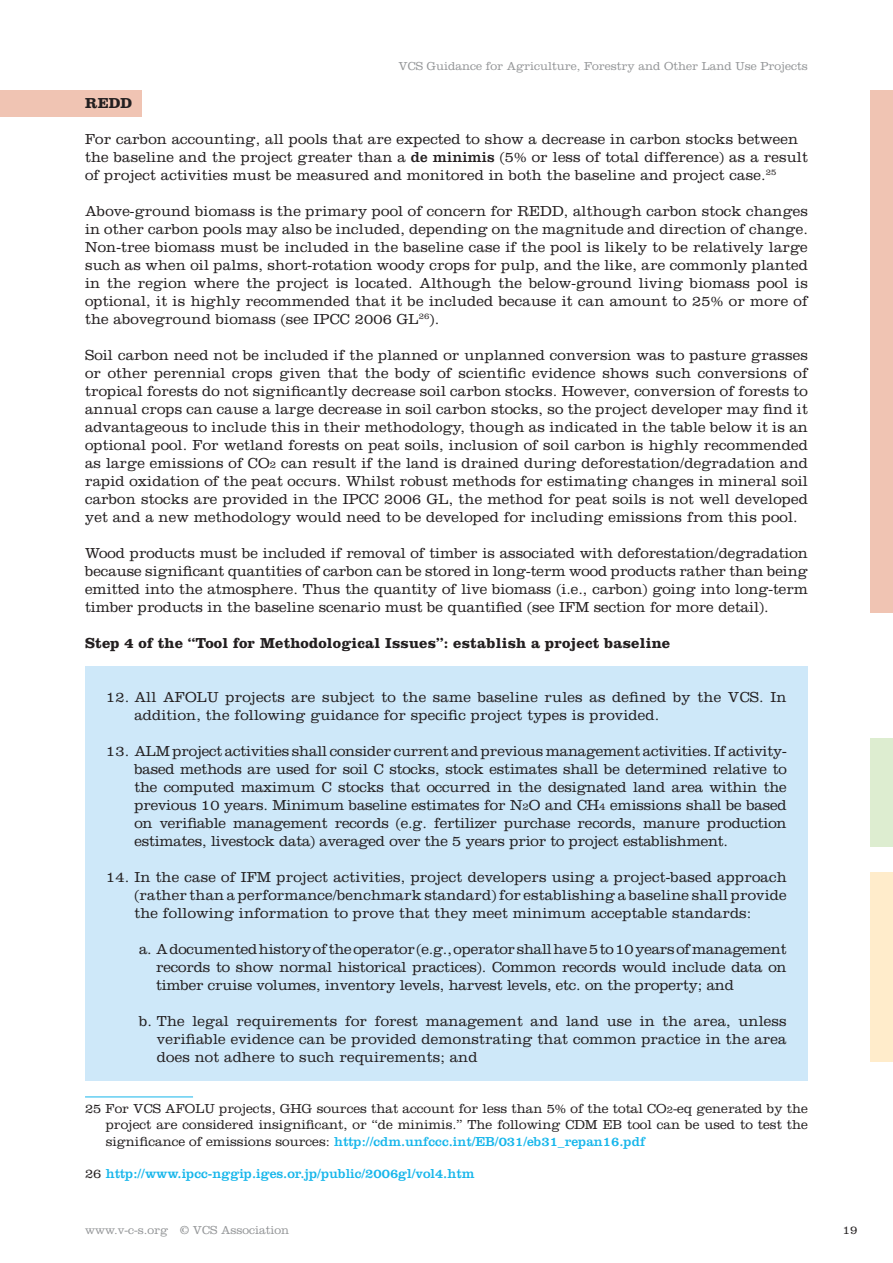
<style>
.page{position:relative;width:893px;height:1263px;background:#fff}
.page>*{position:absolute;margin:0;border:0;box-sizing:border-box;transform-origin:0 0}
.t1{font:300 15px/18px "Clarendon";letter-spacing:.01em;color:#231f20;text-align:justify}
.t2{font:700 15px "Clarendon";letter-spacing:.01em;color:#231f20}
.t3{font:300 13.5px/16.2px "Clarendon";color:#231f20;text-align:justify}
.t4{font:13.5px "Clarendon";color:#16b6eb}
.t5{font:300 12px "Clarendon";color:#949698}
.t6{font:300 12px "Clarendon";color:#231f20}
.s1{font-weight:400}
.s2{font-size:10.5px}
.s3{font-weight:400;color:#16b6eb}
.s4{font-weight:300;color:#231f20}
</style>
<div class="page">
<div style="left:85px;top:666px;width:723px;height:414px;background:#cee8f9"></div>
<div style="left:0;top:90px;width:141px;height:27px;background:#f0c4b3"></div>
<hr style="left:85px;top:1097px;width:108px;height:1px;background:#16b6eb">
<div style="left:870px;top:90px;width:23px;height:522px;background:#f0c4b3"></div>
<div style="left:870px;top:738px;width:23px;height:108px;background:#ddedd0"></div>
<div style="left:870px;top:873px;width:23px;height:189px;background:#ffeccb"></div>
<p class="t5" style="left:399px;top:59px;width:411px">VCS Guidance for Agriculture, Forestry and Other Land Use Projects</p>
<p class="t2" style="left:85px;top:94px;width:49px">REDD</p>
<p class="t1" style="left:85px;top:130px;width:724px;text-align:left">For carbon accounting, all pools that are expected to show a decrease in carbon stocks between the baseline and the project greater than a <span class="s1">de minimis</span> (5% or less of total difference) as a result of project activities must be measured and monitored in both the baseline and project case.<sup>25</sup></p>
<p class="t1" style="left:85px;top:202px;width:724px">Above-ground biomass is the primary pool of concern for REDD, although carbon stock changes in other carbon pools may also be included, depending on the magnitude and direction of change.<br>Non-tree biomass must be included in the baseline case if the pool is likely to be relatively large such as when oil palms, short-rotation woody crops for pulp, and the like, are commonly planted in the region where the project is located. Although the below-ground living biomass pool is optional, it is highly recommended that it be included because it can amount to 25% or more of the aboveground biomass (see IPCC 2006 GL<sup>26</sup>).</p>
<p class="t1" style="left:85px;top:346px;width:724px">Soil carbon need not be included if the planned or unplanned conversion was to pasture grasses or other perennial crops given that the body of scientific evidence shows such conversions of tropical forests do not significantly decrease soil carbon stocks. However, conversion of forests to annual crops can cause a large decrease in soil carbon stocks, so the project developer may find it advantageous to include this in their methodology, though as indicated in the table below it is an optional pool. For wetland forests on peat soils, inclusion of soil carbon is highly recommended as large emissions of CO<span class="s2">2</span> can result if the land is drained during deforestation/degradation and rapid oxidation of the peat occurs. Whilst robust methods for estimating changes in mineral soil carbon stocks are provided in the IPCC 2006 GL, the method for peat soils is not well developed yet and a new methodology would need to be developed for including emissions from this pool.</p>
<p class="t1" style="left:85px;top:544px;width:724px">Wood products must be included if removal of timber is associated with deforestation/degradation because significant quantities of carbon can be stored in long-term wood products rather than being emitted into the atmosphere. Thus the quantity of live biomass (i.e., carbon) going into long-term timber products in the baseline scenario must be quantified (see IFM section for more detail).</p>
<p class="t2" style="left:85px;top:634px;width:587px">Step 4 of the “Tool for Methodological Issues”: establish a project baseline</p>
<p class="t1" style="left:134px;top:688px;width:654px;text-indent:-28px">12. All AFOLU projects are subject to the same baseline rules as defined by the VCS. In addition, the following guidance for specific project types is provided.</p>
<p class="t1" style="left:134px;top:742px;width:654px;text-indent:-28px">13. ALM project activities shall consider current and previous management activities. If activity&shy;based methods are used for soil C stocks, stock estimates shall be determined relative to the computed maximum C stocks that occurred in the designated land area within the previous 10 years. Minimum baseline estimates for N<span class="s2">2</span>O and CH<span class="s2">4</span> emissions shall be based on verifiable management records (e.g. fertilizer purchase records, manure production estimates, livestock data) averaged over the 5 years prior to project establishment.</p>
<p class="t1" style="left:134px;top:868px;width:654px;text-indent:-28px">14. In the case of IFM project activities, project developers using a project-based approach (rather than a performance/benchmark standard) for establishing a baseline shall provide the following information to prove that they meet minimum acceptable standards:</p>
<p class="t1" style="left:156px;top:940px;width:632px;text-indent:-17px">a. A documented history of the operator (e.g., operator shall have 5 to 10 years of management records to show normal historical practices). Common records would include data on timber cruise volumes, inventory levels, harvest levels, etc. on the property; and</p>
<p class="t1" style="left:157px;top:1012px;width:631px;text-indent:-18px">b. The legal requirements for forest management and land use in the area, unless verifiable evidence can be provided demonstrating that common practice in the area does not adhere to such requirements; and</p>
<p class="t3" style="left:106px;top:1100px;width:704px;text-indent:-21px">25 For VCS AFOLU projects, GHG sources that account for less than 5% of the total CO<span class="s2">2</span>-eq generated by the project are considered insignificant, or “de minimis.” The following CDM EB tool can be used to test the significance of emissions sources: <span class="s3">http://cdm.unfccc.int/EB/031/eb31_repan16.pdf</span></p>
<p class="t4" style="left:85px;top:1165px;width:391px"><span class="s4">26</span> http://www.ipcc-nggip.iges.or.jp/public/2006gl/vol4.htm</p>
<p class="t5" style="left:85px;top:1223px;width:206px">www.v-c-s.org <span class="s1">©</span> VCS Association</p>
<p class="t6" style="left:843px;top:1223px;width:16px">19</p>
</div>
